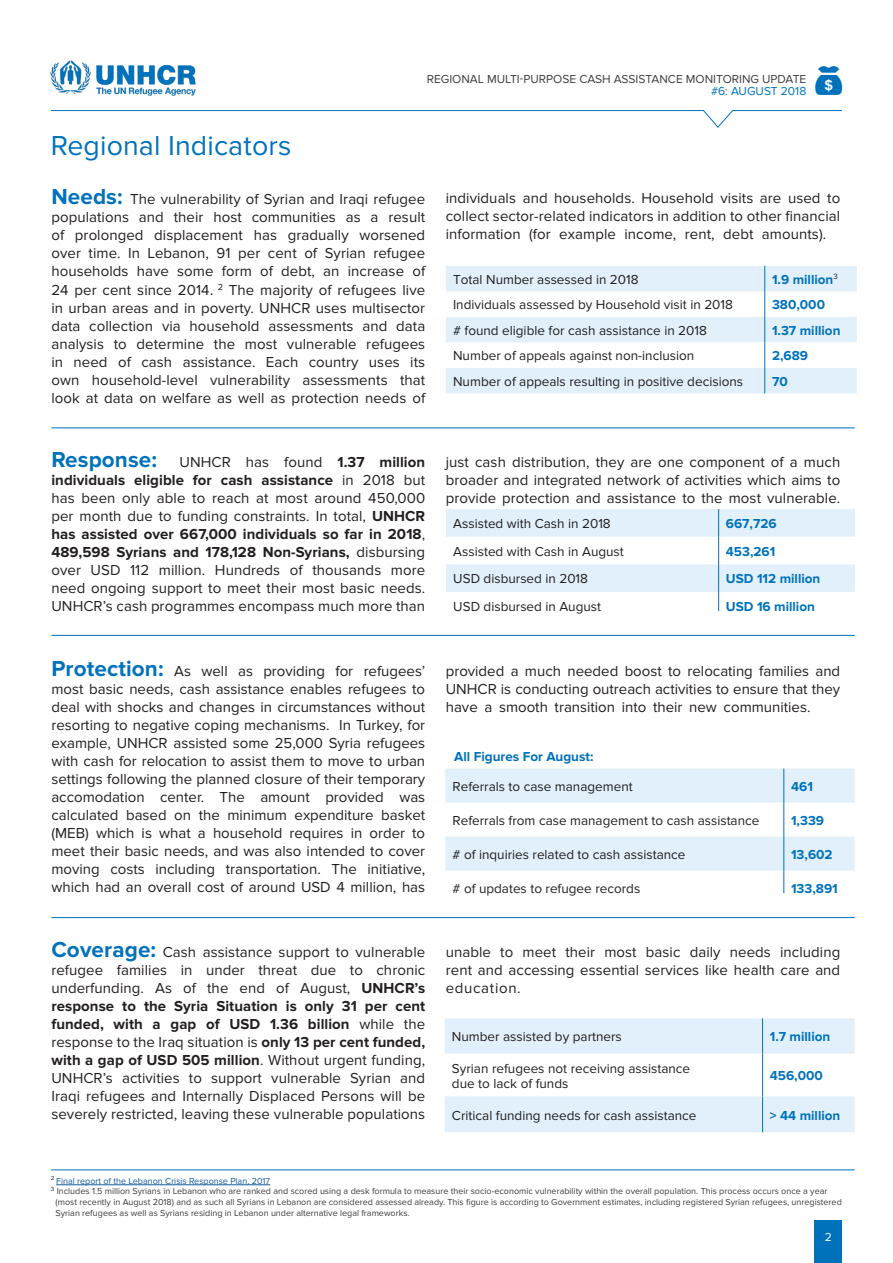
<style>
.page{position:relative;width:893px;height:1263px;background:#fff}
.page>*{position:absolute;margin:0;border:0;box-sizing:border-box;transform-origin:0 0}
.t1{font:30.75px "humanitarian webfont";color:#0072bc}
.subheads{font:28.5px "Proxima Nova";letter-spacing:.005em;color:#0072bc}
.subheads-2{font:15px/18px "Proxima Nova";letter-spacing:.005em;color:#231f20;text-align:justify}
.t2{font:13.5px/15px "Proxima Nova";color:#231f20}
.t3{font:700 13.5px "Proxima Nova";color:#0072bc}
.t4{font:12px "Proxima Nova";color:#3e3e3f}
.t5{font:12px "Proxima Nova";color:#0072bc}
.t6{font:12px "Proxima Nova";color:#fff}
.subheads-3{font:9px/10.8px "Proxima Nova";color:#3e3e3f}
.s1{font-weight:700;font-size:22.5px;color:#0072bc}
.s2{font-size:16.5px}
.s3{font-weight:700}
.s4{color:#175d9e}
</style>
<div class="page">
<div style="left:814px;top:1220px;width:28px;height:43px;background:#0072bc"></div>
<svg style="left:215px;top:110px;width:627px;height:18px"></svg>
<img style="left:50px;top:60px;width:165px;height:52px">
<hr style="left:56px;top:1184px;width:214px;height:1px;background:#175d9e">
<hr style="left:51px;top:427px;width:804px;height:1px;background:#0072bc">
<svg style="left:446px;top:266px;width:411px;height:127px"></svg>
<hr style="left:51px;top:1169px;width:804px;height:1px;background:#0072bc">
<hr style="left:51px;top:635px;width:804px;height:1px;background:#0072bc">
<hr style="left:51px;top:917px;width:804px;height:1px;background:#0072bc">
<svg style="left:446px;top:509px;width:409px;height:102px"></svg>
<svg style="left:445px;top:768px;width:410px;height:103px"></svg>
<hr style="left:784px;top:768px;width:1px;height:34px;background:#0072bc">
<hr style="left:784px;top:802px;width:1px;height:34px;background:#0072bc">
<hr style="left:784px;top:836px;width:1px;height:35px;background:#0072bc">
<hr style="left:784px;top:871px;width:1px;height:34px;background:#0072bc">
<div style="left:779px;top:893px;width:8px;height:14px;background:#fff"></div>
<div style="left:445px;top:1018px;width:410px;height:35px;background:#e1f0fa"></div>
<hr style="left:762px;top:1018px;width:1px;height:35px;background:#0072bc">
<hr style="left:762px;top:1053px;width:1px;height:43px;background:#0072bc">
<div style="left:445px;top:1096px;width:410px;height:36px;background:#e1f0fa"></div>
<hr style="left:762px;top:1096px;width:1px;height:36px;background:#0072bc">
<p class="subheads" style="left:51px;top:130px;width:242px">Regional Indicators</p>
<p class="t4" style="left:427px;top:72px;width:381px">REGIONAL MULTI-PURPOSE CASH ASSISTANCE MONITORING UPDATE</p>
<p class="t5" style="left:711px;top:84px;width:97px">#6: AUGUST 2018</p>
<h1 class="t1" style="left:813px;top:64px;width:32px">:</h1>
<p class="subheads-2" style="left:51px;top:190px;width:375px"><span class="s1">Needs:</span> The vulnerability of Syrian and Iraqi refugee populations and their host communities as a result of prolonged displacement has gradually worsened over time. In Lebanon, 91 per cent of Syrian refugee households have some form of debt, an increase of</p>
<p class="subheads-2" style="left:51px;top:282px;width:375px">24 per cent since 2014<span class="s2">.</span> <sup>2</sup> The majority of refugees live in urban areas and in poverty. UNHCR uses multisector data collection via household assessments and data analysis to determine the most vulnerable refugees in need of cash assistance. Each country uses its own household-level vulnerability assessments that look at data on welfare as well as protection needs of</p>
<p class="subheads-2" style="left:446px;top:190px;width:396px">individuals and households. Household visits are used to collect sector-related indicators in addition to other financial information (for example income, rent, debt amounts).</p>
<p class="t2" style="left:453px;top:272px;width:187px">Total Number assessed in 2018</p>
<p class="t3" style="left:772px;top:272px;width:67px">1.9 million<sup>3</sup></p>
<p class="t2" style="left:453px;top:298px;width:281px">Individuals assessed by Household visit in 2018</p>
<p class="t3" style="left:772px;top:297px;width:55px">380,000</p>
<p class="t2" style="left:453px;top:323px;width:255px"># found eligible for cash assistance in 2018</p>
<p class="t3" style="left:772px;top:323px;width:70px">1.37 million</p>
<p class="t2" style="left:453px;top:349px;width:243px">Number of appeals against non-inclusion</p>
<p class="t3" style="left:772px;top:348px;width:38px">2,689</p>
<p class="t2" style="left:453px;top:374px;width:292px">Number of appeals resulting in positive decisions</p>
<p class="t3" style="left:772px;top:374px;width:17px">70</p>
<p class="subheads-2" style="left:51px;top:453px;width:375px"><span class="s1">Response:</span> UNHCR has found <span class="s3">1.37 million individuals eligible for cash assistance</span> in 2018 but has been only able to reach at most around 450,000 per month due to funding constraints. In total, <span class="s3">UNHCR has assisted over 667,000 individuals so far in 2018</span>, <span class="s3">489,598 Syrians and 178,128 Non-Syrians,</span> disbursing over USD 112 million. Hundreds of thousands more need ongoing support to meet their most basic needs.<br>UNHCR’s cash programmes encompass much more than</p>
<p class="subheads-2" style="left:446px;top:453px;width:396px">just cash distribution, they are one component of a much broader and integrated network of activities which aims to provide protection and assistance to the most vulnerable.</p>
<p class="t2" style="left:453px;top:516px;width:159px">Assisted with Cash in 2018</p>
<p class="t3" style="left:726px;top:516px;width:52px">667,726</p>
<p class="t2" style="left:453px;top:544px;width:172px">Assisted with Cash in August</p>
<p class="t3" style="left:726px;top:544px;width:51px">453,261</p>
<p class="t2" style="left:453px;top:572px;width:136px">USD disbursed in 2018</p>
<p class="t3" style="left:726px;top:571px;width:96px">USD 112 million</p>
<p class="t2" style="left:453px;top:599px;width:149px">USD disbursed in August</p>
<p class="t3" style="left:726px;top:599px;width:91px">USD 16 million</p>
<p class="subheads-2" style="left:51px;top:662px;width:375px"><span class="s1">Protection:</span> As well as providing for refugees’ most basic needs, cash assistance enables refugees to deal with shocks and changes in circumstances without resorting to negative coping mechanisms. In Turkey, for example, UNHCR assisted some 25,000 Syria refugees with cash for relocation to assist them to move to urban settings following the planned closure of their temporary accomodation center. The amount provided was calculated based on the minimum expenditure basket (MEB) which is what a household requires in order to meet their basic needs, and was also intended to cover moving costs including transportation. The initiative, which had an overall cost of around USD 4 million, has</p>
<p class="subheads-2" style="left:51px;top:943px;width:375px"><span class="s1">Coverage:</span> Cash assistance support to vulnerable refugee families in under threat due to chronic underfunding. As of the end of August, <span class="s3">UNHCR’s response to the Syria Situation is only 31 per cent funded, with a gap of USD 1.36 billion</span> while the response to the Iraq situation is <span class="s3">only 13 per cent funded, with a gap of USD 505 million</span>. Without urgent funding, UNHCR’s activities to support vulnerable Syrian and Iraqi refugees and Internally Displaced Persons will be severely restricted, leaving these vulnerable populations</p>
<p class="subheads-2" style="left:446px;top:662px;width:396px">provided a much needed boost to relocating families and UNHCR is conducting outreach activities to ensure that they have a smooth transition into their new communities.</p>
<p class="t3" style="left:454px;top:749px;width:141px">All Figures For August:</p>
<p class="t2" style="left:453px;top:779px;width:182px">Referrals to case management</p>
<p class="t3" style="left:791px;top:779px;width:23px">461</p>
<p class="t2" style="left:453px;top:813px;width:308px">Referrals from case management to cash assistance</p>
<p class="t3" style="left:791px;top:813px;width:35px">1,339</p>
<p class="t2" style="left:453px;top:847px;width:234px"># of inquiries related to cash assistance</p>
<p class="t3" style="left:791px;top:847px;width:43px">13,602</p>
<p class="t2" style="left:453px;top:881px;width:189px"># of updates to refugee records</p>
<p class="t3" style="left:791px;top:881px;width:48px">133,891</p>
<p class="subheads-2" style="left:446px;top:943px;width:396px">unable to meet their most basic daily needs including rent and accessing essential services like health care and education.</p>
<p class="t2" style="left:452px;top:1029px;width:171px">Number assisted by partners</p>
<p class="t3" style="left:770px;top:1029px;width:62px">1.7 million</p>
<p class="t2" style="left:452px;top:1061px;width:240px">Syrian refugees not receiving assistance due to lack of funds</p>
<p class="t3" style="left:770px;top:1068px;width:55px">456,000</p>
<p class="t2" style="left:452px;top:1108px;width:246px">Critical funding needs for cash assistance</p>
<p class="t3" style="left:770px;top:1107px;width:72px">&gt; 44 million</p>
<p class="subheads-3" style="left:51px;top:1175px;width:778px"><sup>2</sup> <span class="s4">Final report of the Lebanon Crisis Response Plan, 2017<br></span><sup>3</sup> Includes 1.5 million Syrians in Lebanon who are ranked and scored using a desk formula to measure their socio-economic vulnerability within the overall population. This process occurs once a year</p>
<p class="subheads-3" style="left:56px;top:1197px;width:788px">(most recently in August 2018) and as such all Syrians in Lebanon are considered assessed already. This figure is according to Government estimates, including registered Syrian refugees, unregistered</p>
<p class="subheads-3" style="left:56px;top:1207px;width:355px">Syrian refugees as well as Syrians residing in Lebanon under alternative legal frameworks.</p>
<p class="t6" style="left:825px;top:1230px;width:9px">2</p>
</div>
